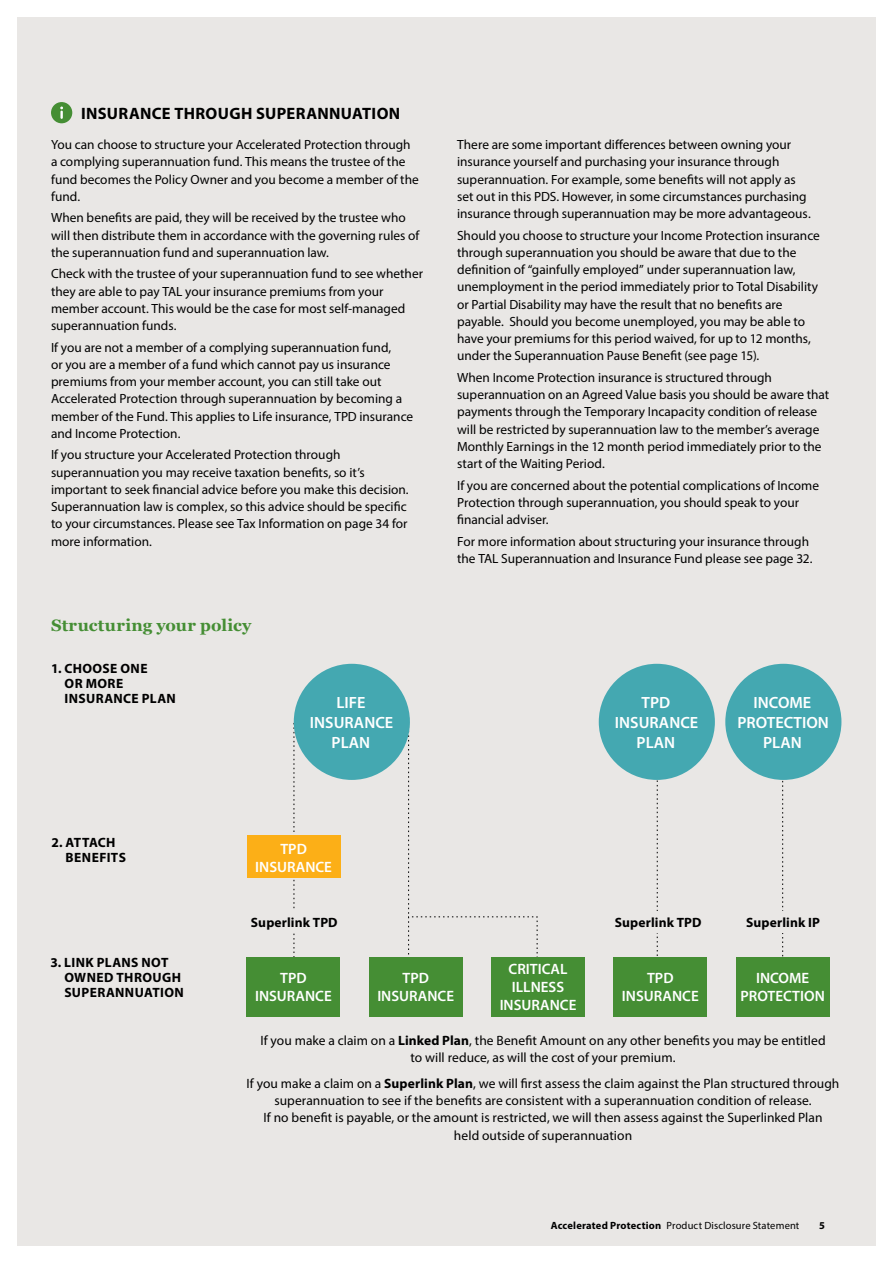
<style>
.page{position:relative;width:893px;height:1263px;background:#fff}
.page>*{position:absolute;margin:0;border:0;box-sizing:border-box;transform-origin:0 0}
.t1{font:700 16.5px "Myriad Pro";letter-spacing:.02em;color:#000}
.t2{font:700 16.5px "Georgia";letter-spacing:.015em;color:#458e34}
.t3{font:600 16.35px/19.5px "Myriad Pro";color:#fff;text-align:center}
.t4{font:600 15px/18px "Myriad Pro";color:#fff;text-align:center}
.t5{font:13.5px/17.2px "Myriad Pro";letter-spacing:.005em;color:#000;text-align:center}
.t6{font:700 13.5px/15px "Myriad Pro";letter-spacing:.02em;color:#000}
.t7{font:13.35px/17.2px "Myriad Pro";color:#000}
.t8{font:10.5px "Myriad Pro";letter-spacing:.01em;color:#000}
.t9{font:700 10.5px "Myriad Pro";color:#000}
.s1{font-weight:700}
</style>
<div class="page">
<div style="left:17px;top:17px;width:859px;height:1229px;background:#e9e7e5"></div>
<div style="left:51px;top:102px;width:21px;height:21px;background:#458e34;border-radius:50%"></div>
<svg style="left:60px;top:107px;width:3px;height:12px"></svg>
<svg style="left:782px;top:780px;width:1px;height:177px"></svg>
<svg style="left:657px;top:780px;width:1px;height:176px"></svg>
<svg style="left:294px;top:730px;width:1px;height:227px"></svg>
<div style="left:725px;top:664px;width:116px;height:116px;background:#44a8b1;border-radius:50%"></div>
<div style="left:736px;top:957px;width:93px;height:59px;background:#458e34"></div>
<div style="left:599px;top:664px;width:116px;height:116px;background:#44a8b1;border-radius:50%"></div>
<div style="left:614px;top:957px;width:93px;height:59px;background:#458e34"></div>
<div style="left:247px;top:836px;width:93px;height:42px;background:#fcaf17"></div>
<div style="left:247px;top:957px;width:93px;height:59px;background:#458e34"></div>
<div style="left:369px;top:957px;width:93px;height:59px;background:#458e34"></div>
<div style="left:294px;top:664px;width:116px;height:116px;background:#44a8b1;border-radius:50%"></div>
<svg style="left:407px;top:717px;width:131px;height:250px"></svg>
<div style="left:491px;top:957px;width:94px;height:59px;background:#458e34"></div>
<div style="left:239px;top:911px;width:111px;height:21px;background:#e9e7e5"></div>
<div style="left:603px;top:911px;width:110px;height:21px;background:#e9e7e5"></div>
<div style="left:728px;top:911px;width:110px;height:21px;background:#e9e7e5"></div>
<p class="t1" style="left:81px;top:103px;width:321px">INSURANCE THROUGH SUPERANNUATION</p>
<p class="t7" style="left:51px;top:136px;width:369px">You can choose to structure your Accelerated Protection through a complying superannuation fund. This means the trustee of the fund becomes the Policy Owner and you become a member of the fund.</p>
<p class="t7" style="left:51px;top:209px;width:370px">When benefits are paid, they will be received by the trustee who will then distribute them in accordance with the governing rules of the superannuation fund and superannuation law.</p>
<p class="t7" style="left:51px;top:265px;width:374px">Check with the trustee of your superannuation fund to see whether they are able to pay TAL your insurance premiums from your member account. This would be the case for most self-managed superannuation funds.</p>
<p class="t7" style="left:51px;top:338px;width:364px">If you are not a member of a complying superannuation fund,<br>or you are a member of a fund which cannot pay us insurance premiums from your member account, you can still take out Accelerated Protection through superannuation by becoming a member of the Fund. This applies to Life insurance, TPD insurance and Income Protection.</p>
<p class="t7" style="left:51px;top:446px;width:359px">If you structure your Accelerated Protection through superannuation you may receive taxation benefits, so it’s important to seek financial advice before you make this decision.<br>Superannuation law is complex, so this advice should be specific to your circumstances. Please see Tax Information on page 34 for more information.</p>
<p class="t2" style="left:51px;top:613px;width:202px">Structuring your policy</p>
<p class="t6" style="left:65px;top:661px;width:113px;text-indent:-14px">1. CHOOSE ONE<br>OR MORE<br>INSURANCE PLAN</p>
<p class="t3" style="left:310px;top:693px;width:85px">LIFE<br>INSURANCE<br>PLAN</p>
<p class="t7" style="left:457px;top:136px;width:355px">There are some important differences between owning your insurance yourself and purchasing your insurance through superannuation. For example, some benefits will not apply as set out in this PDS. However, in some circumstances purchasing insurance through superannuation may be more advantageous.</p>
<p class="t7" style="left:457px;top:226px;width:364px">Should you choose to structure your Income Protection insurance through superannuation you should be aware that due to the definition of “gainfully employed” under superannuation law, unemployment in the period immediately prior to Total Disability or Partial Disability may have the result that no benefits are payable. Should you become unemployed, you may be able to have your premiums for this period waived, for up to 12 months, under the Superannuation Pause Benefit (see page 15).</p>
<p class="t7" style="left:457px;top:368px;width:374px">When Income Protection insurance is structured through superannuation on an Agreed Value basis you should be aware that payments through the Temporary Incapacity condition of release will be restricted by superannuation law to the member’s average Monthly Earnings in the 12 month period immediately prior to the start of the Waiting Period.</p>
<p class="t7" style="left:457px;top:476px;width:363px">If you are concerned about the potential complications of Income<br>Protection through superannuation, you should speak to your financial adviser.</p>
<p class="t7" style="left:457px;top:532px;width:357px">For more information about structuring your insurance through the TAL Superannuation and Insurance Fund please see page 32.</p>
<p class="t3" style="left:615px;top:693px;width:85px">TPD<br>INSURANCE<br>PLAN</p>
<p class="t3" style="left:737px;top:693px;width:93px">INCOME<br>PROTECTION<br>PLAN</p>
<p class="t6" style="left:66px;top:834px;width:62px;text-indent:-14px">2. ATTACH<br>BENEFITS</p>
<p class="t4" style="left:255px;top:839px;width:78px">TPD<br>INSURANCE</p>
<p class="t6" style="left:64px;top:954px;width:121px;text-indent:-14px">3. LINK PLANS NOT<br>OWNED THROUGH<br>SUPERANNUATION</p>
<p class="t6" style="left:251px;top:914px;width:88px">Superlink TPD</p>
<p class="t6" style="left:615px;top:914px;width:88px">Superlink TPD</p>
<p class="t6" style="left:746px;top:914px;width:75px">Superlink IP</p>
<p class="t4" style="left:255px;top:969px;width:78px">TPD<br>INSURANCE</p>
<p class="t4" style="left:377px;top:969px;width:78px">TPD<br>INSURANCE</p>
<p class="t4" style="left:500px;top:960px;width:78px">CRITICAL<br>ILLNESS<br>INSURANCE</p>
<p class="t4" style="left:622px;top:969px;width:78px">TPD<br>INSURANCE</p>
<p class="t4" style="left:740px;top:969px;width:86px">INCOME<br>PROTECTION</p>
<p class="t5" style="left:260px;top:1031px;width:567px">If you make a claim on a <span class="s1">Linked Plan</span>, the Benefit Amount on any other benefits you may be entitled to will reduce, as will the cost of your premium.</p>
<p class="t5" style="left:247px;top:1074px;width:594px">If you make a claim on a <span class="s1">Superlink Plan</span>, we will first assess the claim against the Plan structured through superannuation to see if the benefits are consistent with a superannuation condition of release.<br>If no benefit is payable, or the amount is restricted, we will then assess against the Superlinked Plan<br>held outside of superannuation</p>
<p class="t8" style="left:551px;top:1219px;width:250px"><span class="s1">Accelerated Protection</span> Product Disclosure Statement</p>
<p class="t9" style="left:819px;top:1218px;width:7px">5</p>
</div>
